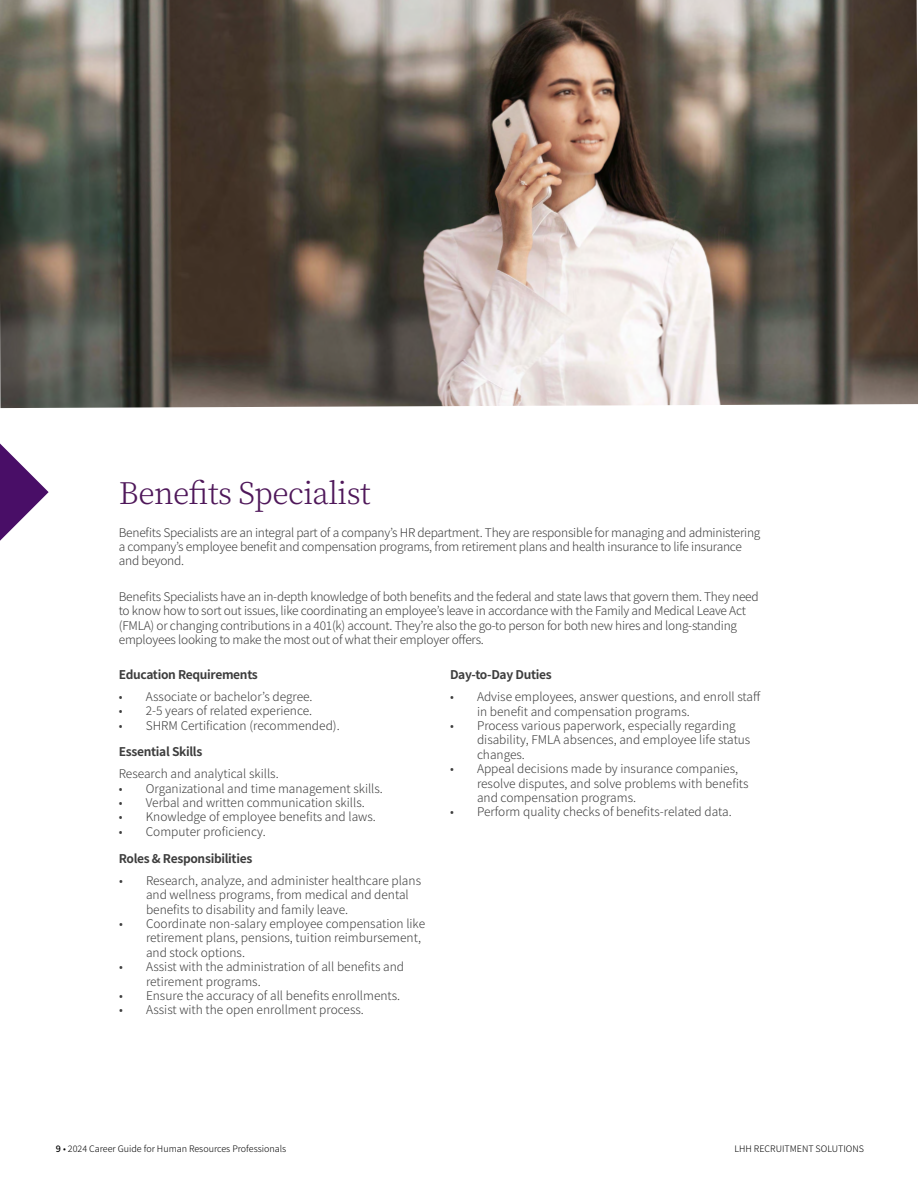
<style>
.page{position:relative;width:918px;height:1188px;background:#fff}
.page>*{position:absolute;margin:0;border:0;box-sizing:border-box;transform-origin:0 0}
.t1{font:300 30px "Noto Serif JP";letter-spacing:-.02em;color:#4f185a}
.t2{font:300 12px/14.4px "Noto Sans JP";color:#3d3d3d}
.t3{font:300 12px/14.4px "Noto Sans JP";letter-spacing:-.02em;color:#3d3d3d}
.t4{font:700 12px "Noto Sans JP";letter-spacing:-.025em;color:#3d3d3d}
.t5{font:300 9px "Noto Sans JP";color:#000}
.s1{font-weight:500}
</style>
<div class="page">
<img style="left:0;top:0;width:918px;height:408px">
<svg style="left:0;top:444px;width:49px;height:97px"></svg>
<h1 class="t1" style="left:119px;top:476px;width:253px">Benefits Specialist</h1>
<p class="t3" style="left:119px;top:525px;width:643px">Benefits Specialists are an integral part of a company’s HR department. They are responsible for managing and administering a company’s employee benefit and compensation programs, from retirement plans and health insurance to life insurance and beyond.</p>
<p class="t3" style="left:119px;top:590px;width:641px">Benefits Specialists have an in-depth knowledge of both benefits and the federal and state laws that govern them. They need to know how to sort out issues, like coordinating an employee’s leave in accordance with the Family and Medical Leave Act (FMLA) or changing contributions in a 401(k) account. They’re also the go-to person for both new hires and long-standing employees looking to make the most out of what their employer offers.</p>
<p class="t4" style="left:119px;top:668px;width:141px">Education Requirements</p>
<p class="t2" style="left:119px;top:690px;width:195px">• Associate or bachelor’s degree.</p>
<p class="t2" style="left:119px;top:704px;width:195px">• 2-5 years of related experience.</p>
<p class="t2" style="left:119px;top:719px;width:222px">• SHRM Certification (recommended).</p>
<p class="t4" style="left:119px;top:745px;width:85px">Essential Skills</p>
<p class="t2" style="left:119px;top:767px;width:161px">Research and analytical skills.</p>
<p class="t2" style="left:119px;top:781px;width:266px">• Organizational and time management skills.</p>
<p class="t2" style="left:119px;top:796px;width:248px">• Verbal and written communication skills.</p>
<p class="t2" style="left:119px;top:810px;width:259px">• Knowledge of employee benefits and laws.</p>
<p class="t2" style="left:119px;top:824px;width:148px">• Computer proficiency.</p>
<p class="t4" style="left:119px;top:852px;width:135px">Roles &amp; Responsibilities</p>
<p class="t2" style="left:146px;top:873px;width:277px;text-indent:-27px">• Research, analyze, and administer healthcare plans and wellness programs, from medical and dental benefits to disability and family leave.</p>
<p class="t2" style="left:146px;top:917px;width:281px;text-indent:-27px">• Coordinate non-salary employee compensation like retirement plans, pensions, tuition reimbursement, and stock options.</p>
<p class="t2" style="left:146px;top:960px;width:260px;text-indent:-27px">• Assist with the administration of all benefits and retirement programs.</p>
<p class="t2" style="left:119px;top:989px;width:283px">• Ensure the accuracy of all benefits enrollments.</p>
<p class="t2" style="left:119px;top:1003px;width:246px">• Assist with the open enrollment process.</p>
<p class="t4" style="left:450px;top:668px;width:103px">Day-to-Day Duties</p>
<p class="t2" style="left:477px;top:690px;width:285px;text-indent:-27px">• Advise employees, answer questions, and enroll staff in benefit and compensation programs.</p>
<p class="t2" style="left:477px;top:719px;width:275px;text-indent:-27px">• Process various paperwork, especially regarding disability, FMLA absences, and employee life status changes.</p>
<p class="t2" style="left:477px;top:762px;width:273px;text-indent:-27px">• Appeal decisions made by insurance companies, resolve disputes, and solve problems with benefits and compensation programs.</p>
<p class="t2" style="left:450px;top:805px;width:283px">• Perform quality checks of benefits-related data.</p>
<p class="t5" style="left:56px;top:1144px;width:232px"><span class="s1">9</span> • 2024 Career Guide for Human Resources Professionals</p>
<p class="t5" style="left:735px;top:1144px;width:131px">LHH RECRUITMENT SOLUTIONS</p>
</div>
